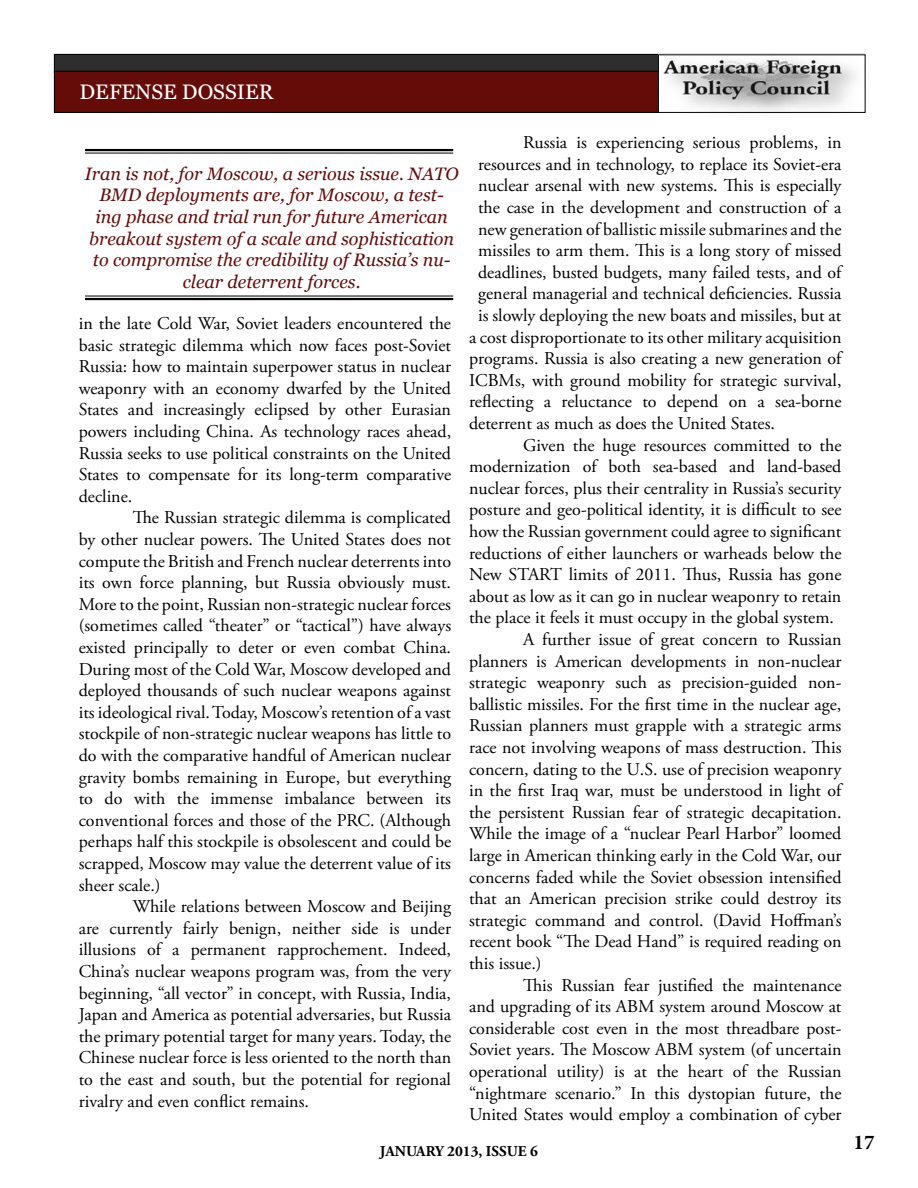
<style>
.page{position:relative;width:918px;height:1188px;background:#fff}
.page>*{position:absolute;margin:0;border:0;box-sizing:border-box;transform-origin:0 0}
.t1{font:21px "Georgia";color:#fff}
.t2{font:700 21px "Minion Pro";color:#000}
.t3{font:18px/21.6px "Adobe Garamond Pro";color:#000;text-align:justify}
.t4{font:italic 18px/21.6px "Georgia";color:#650c08;text-align:center}
.t5{font:700 15px "Adobe Garamond Pro";color:#000}
</style>
<div class="page">
<div style="left:54px;top:54px;width:810px;height:19px;background:#2e2e2f"></div>
<div style="left:54px;top:54px;width:811px;height:19px;border:1px solid #000"></div>
<div style="left:54px;top:71px;width:809px;height:41px;background:#650c08"></div>
<div style="left:54px;top:71px;width:809px;height:42px;border:1px solid #000"></div>
<img style="left:660px;top:56px;width:204px;height:55px">
<div style="left:658px;top:54px;width:208px;height:59px;border:1px solid #000"></div>
<hr style="left:85px;top:149px;width:368px;height:2px;background:#000">
<hr style="left:85px;top:153px;width:368px;height:1px;background:#000">
<hr style="left:85px;top:296px;width:368px;height:1px;background:#000">
<hr style="left:85px;top:298px;width:368px;height:2px;background:#000">
<p class="t1" style="left:80px;top:79px;width:195px">DEFENSE DOSSIER</p>
<p class="t4" style="left:85px;top:163px;width:375px">Iran is not, for Moscow, a serious issue. NATO BMD deployments are, for Moscow, a test&shy;ing phase and trial run for future American breakout system of a scale and sophistication to compromise the credibility of Russia’s nu&shy;clear deterrent forces.</p>
<p class="t3" style="left:79px;top:313px;width:374px">in the late Cold War, Soviet leaders encountered the basic strategic dilemma which now faces post-Soviet Russia: how to maintain superpower status in nuclear weaponry with an economy dwarfed by the United States and increasingly eclipsed by other Eurasian powers including China. As technology races ahead, Russia seeks to use political constraints on the United States to compensate for its long-term comparative decline.</p>
<p class="t3" style="left:79px;top:507px;width:374px;text-indent:54px">The Russian strategic dilemma is complicated by other nuclear powers. The United States does not compute the British and French nuclear deterrents into its own force planning, but Russia obviously must.<br>More to the point, Russian non-strategic nuclear forces (sometimes called “theater” or “tactical”) have always existed principally to deter or even combat China.<br>During most of the Cold War, Moscow developed and deployed thousands of such nuclear weapons against its ideological rival. Today, Moscow’s retention of a vast stockpile of non-strategic nuclear weapons has little to do with the comparative handful of American nuclear gravity bombs remaining in Europe, but everything to do with the immense imbalance between its conventional forces and those of the PRC. (Although perhaps half this stockpile is obsolescent and could be scrapped, Moscow may value the deterrent value of its sheer scale.)</p>
<p class="t3" style="left:79px;top:896px;width:374px;text-indent:54px">While relations between Moscow and Beijing are currently fairly benign, neither side is under illusions of a permanent rapprochement. Indeed, China’s nuclear weapons program was, from the very beginning, “all vector” in concept, with Russia, India, Japan and America as potential adversaries, but Russia the primary potential target for many years. Today, the Chinese nuclear force is less oriented to the north than to the east and south, but the potential for regional rivalry and even conflict remains.</p>
<p class="t3" style="left:523px;top:132px;width:320px">Russia is experiencing serious problems, in</p>
<p class="t3" style="left:478px;top:154px;width:365px">resources and in technology, to replace its Soviet-era</p>
<p class="t3" style="left:478px;top:176px;width:365px">nuclear arsenal with new systems. This is especially</p>
<p class="t3" style="left:478px;top:197px;width:365px">the case in the development and construction of a</p>
<p class="t3" style="left:478px;top:219px;width:365px">new generation of ballistic missile submarines and the</p>
<p class="t3" style="left:478px;top:240px;width:365px">missiles to arm them. This is a long story of missed</p>
<p class="t3" style="left:478px;top:262px;width:365px">deadlines, busted budgets, many failed tests, and of</p>
<p class="t3" style="left:478px;top:284px;width:365px">general managerial and technical deficiencies. Russia</p>
<p class="t3" style="left:478px;top:305px;width:365px">is slowly deploying the new boats and missiles, but at</p>
<p class="t3" style="left:469px;top:327px;width:374px">a cost disproportionate to its other military acquisition</p>
<p class="t3" style="left:469px;top:348px;width:374px">programs. Russia is also creating a new generation of</p>
<p class="t3" style="left:469px;top:370px;width:374px">ICBMs, with ground mobility for strategic survival,</p>
<p class="t3" style="left:469px;top:392px;width:374px">reflecting a reluctance to depend on a sea-borne</p>
<p class="t3" style="left:469px;top:413px;width:307px">deterrent as much as does the United States.</p>
<p class="t3" style="left:523px;top:435px;width:320px">Given the huge resources committed to the</p>
<p class="t3" style="left:469px;top:456px;width:374px">modernization of both sea-based and land-based</p>
<p class="t3" style="left:469px;top:478px;width:374px">nuclear forces, plus their centrality in Russia’s security</p>
<p class="t3" style="left:469px;top:500px;width:374px">posture and geo-political identity, it is difficult to see</p>
<p class="t3" style="left:469px;top:521px;width:374px">how the Russian government could agree to significant</p>
<p class="t3" style="left:469px;top:543px;width:374px">reductions of either launchers or warheads below the</p>
<p class="t3" style="left:469px;top:564px;width:374px">New START limits of 2011. Thus, Russia has gone</p>
<p class="t3" style="left:469px;top:586px;width:374px">about as low as it can go in nuclear weaponry to retain</p>
<p class="t3" style="left:469px;top:608px;width:367px">the place it feels it must occupy in the global system.</p>
<p class="t3" style="left:523px;top:629px;width:320px">A further issue of great concern to Russian</p>
<p class="t3" style="left:469px;top:651px;width:374px">planners is American developments in non-nuclear</p>
<p class="t3" style="left:469px;top:672px;width:374px">strategic weaponry such as precision-guided non-</p>
<p class="t3" style="left:469px;top:694px;width:374px">ballistic missiles. For the first time in the nuclear age,</p>
<p class="t3" style="left:469px;top:716px;width:374px">Russian planners must grapple with a strategic arms</p>
<p class="t3" style="left:469px;top:737px;width:374px">race not involving weapons of mass destruction. This</p>
<p class="t3" style="left:469px;top:759px;width:374px">concern, dating to the U.S. use of precision weaponry</p>
<p class="t3" style="left:469px;top:780px;width:374px">in the first Iraq war, must be understood in light of</p>
<p class="t3" style="left:469px;top:802px;width:374px">the persistent Russian fear of strategic decapitation.</p>
<p class="t3" style="left:469px;top:824px;width:374px">While the image of a “nuclear Pearl Harbor” loomed</p>
<p class="t3" style="left:469px;top:845px;width:374px">large in American thinking early in the Cold War, our</p>
<p class="t3" style="left:469px;top:867px;width:374px">concerns faded while the Soviet obsession intensified</p>
<p class="t3" style="left:469px;top:888px;width:374px">that an American precision strike could destroy its</p>
<p class="t3" style="left:469px;top:910px;width:374px">strategic command and control. (David Hoffman’s</p>
<p class="t3" style="left:469px;top:932px;width:374px">recent book “The Dead Hand” is required reading on</p>
<p class="t3" style="left:469px;top:953px;width:74px">this issue.)</p>
<p class="t3" style="left:523px;top:975px;width:320px">This Russian fear justified the maintenance</p>
<p class="t3" style="left:469px;top:996px;width:374px">and upgrading of its ABM system around Moscow at</p>
<p class="t3" style="left:469px;top:1018px;width:374px">considerable cost even in the most threadbare post-</p>
<p class="t3" style="left:469px;top:1040px;width:374px">Soviet years. The Moscow ABM system (of uncertain</p>
<p class="t3" style="left:469px;top:1061px;width:374px">operational utility) is at the heart of the Russian</p>
<p class="t3" style="left:469px;top:1083px;width:374px">“nightmare scenario.” In this dystopian future, the</p>
<p class="t3" style="left:469px;top:1104px;width:374px">United States would employ a combination of cyber</p>
<p class="t5" style="left:380px;top:1142px;width:160px">JANUARY 2013, ISSUE 6</p>
<p class="t2" style="left:854px;top:1128px;width:22px">17</p>
</div>
